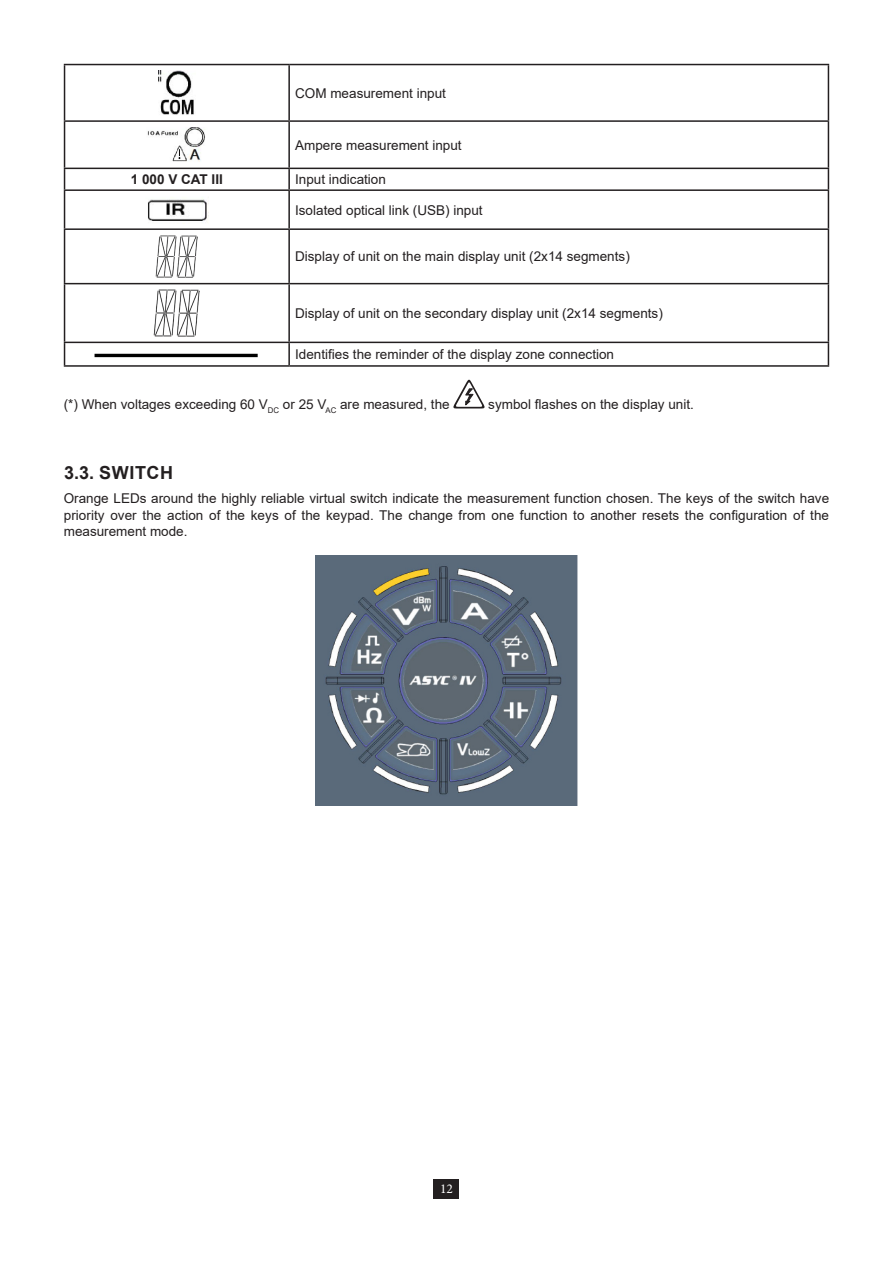
<style>
.page{position:relative;width:893px;height:1263px;background:#fff}
.page>*{position:absolute;margin:0;border:0;box-sizing:border-box;transform-origin:0 0}
.t1{font:700 18px "Arial";letter-spacing:.035em;color:#231f20}
.Texte_0{font:13.5px/16.2px "Arial";color:#231f20;text-align:justify}
.Texte_0-2{font:700 13.5px "Arial";color:#231f20}
.t2{font:13.5px "Minion Pro";color:#fff}
</style>
<div class="page">
<div style="left:434px;top:1179px;width:25px;height:19px;background:#231f20"></div>
<hr style="left:64px;top:64px;width:225px;height:1px;background:#231f20">
<hr style="left:64px;top:65px;width:1px;height:55px;background:#231f20">
<hr style="left:289px;top:64px;width:540px;height:1px;background:#231f20">
<hr style="left:288px;top:65px;width:2px;height:55px;background:#231f20">
<hr style="left:828px;top:65px;width:1px;height:55px;background:#231f20">
<hr style="left:64px;top:120px;width:225px;height:2px;background:#231f20">
<hr style="left:64px;top:122px;width:1px;height:46px;background:#231f20">
<hr style="left:289px;top:120px;width:540px;height:2px;background:#231f20">
<hr style="left:288px;top:122px;width:2px;height:46px;background:#231f20">
<hr style="left:828px;top:122px;width:1px;height:46px;background:#231f20">
<hr style="left:64px;top:168px;width:225px;height:1px;background:#231f20">
<svg style="left:64px;top:169px;width:1px;height:20px"></svg>
<hr style="left:289px;top:168px;width:540px;height:1px;background:#231f20">
<hr style="left:288px;top:169px;width:2px;height:20px;background:#231f20">
<svg style="left:828px;top:169px;width:1px;height:20px"></svg>
<hr style="left:64px;top:189px;width:225px;height:2px;background:#231f20">
<hr style="left:64px;top:191px;width:1px;height:37px;background:#231f20">
<hr style="left:289px;top:189px;width:540px;height:2px;background:#231f20">
<hr style="left:288px;top:191px;width:2px;height:37px;background:#231f20">
<hr style="left:828px;top:191px;width:1px;height:37px;background:#231f20">
<hr style="left:64px;top:228px;width:225px;height:2px;background:#231f20">
<hr style="left:64px;top:230px;width:1px;height:53px;background:#231f20">
<hr style="left:289px;top:228px;width:540px;height:2px;background:#231f20">
<hr style="left:288px;top:230px;width:2px;height:53px;background:#231f20">
<hr style="left:828px;top:230px;width:1px;height:53px;background:#231f20">
<hr style="left:64px;top:283px;width:225px;height:1px;background:#231f20">
<hr style="left:64px;top:284px;width:1px;height:58px;background:#231f20">
<hr style="left:289px;top:283px;width:540px;height:1px;background:#231f20">
<hr style="left:288px;top:284px;width:2px;height:58px;background:#231f20">
<hr style="left:828px;top:284px;width:1px;height:58px;background:#231f20">
<hr style="left:64px;top:342px;width:225px;height:1px;background:#231f20">
<svg style="left:64px;top:343px;width:1px;height:22px"></svg>
<hr style="left:289px;top:342px;width:540px;height:1px;background:#231f20">
<hr style="left:288px;top:343px;width:2px;height:22px;background:#231f20">
<svg style="left:828px;top:343px;width:1px;height:22px"></svg>
<hr style="left:64px;top:365px;width:225px;height:2px;background:#231f20">
<hr style="left:289px;top:365px;width:540px;height:2px;background:#231f20">
<img style="left:158px;top:71px;width:36px;height:44px">
<img style="left:147px;top:127px;width:58px;height:35px">
<img style="left:148px;top:198px;width:59px;height:23px">
<img style="left:156px;top:235px;width:42px;height:43px">
<img style="left:154px;top:290px;width:46px;height:46px">
<hr style="left:95px;top:354px;width:163px;height:3px;background:#000">
<svg style="left:453px;top:380px;width:31px;height:28px"></svg>
<img style="left:315px;top:555px;width:263px;height:251px">
<p class="Texte_0" style="left:295px;top:85px;width:152px">COM measurement input</p>
<p class="Texte_0" style="left:295px;top:137px;width:168px">Ampere measurement input</p>
<p class="Texte_0-2" style="left:131px;top:170px;width:94px">1 000 V CAT III</p>
<p class="Texte_0" style="left:295px;top:171px;width:92px">Input indication</p>
<p class="Texte_0" style="left:295px;top:202px;width:189px">Isolated optical link (USB) input</p>
<p class="Texte_0" style="left:295px;top:248px;width:336px">Display of unit on the main display unit (2x14 segments)</p>
<p class="Texte_0" style="left:295px;top:305px;width:369px">Display of unit on the secondary display unit (2x14 segments)</p>
<p class="Texte_0" style="left:295px;top:346px;width:320px">Identifies the reminder of the display zone connection</p>
<p class="Texte_0" style="left:64px;top:396px;width:387px">(*) When voltages exceeding 60 V<sub>DC</sub> or 25 V<sub>AC</sub> are measured, the</p>
<p class="Texte_0" style="left:488px;top:396px;width:207px">symbol flashes on the display unit.</p>
<p class="t1" style="left:64px;top:460px;width:111px">3.3. SWITCH</p>
<p class="Texte_0" style="left:64px;top:490px;width:767px">Orange LEDs around the highly reliable virtual switch indicate the measurement function chosen. The keys of the switch have priority over the action of the keys of the keypad. The change from one function to another resets the configuration of the measurement mode.</p>
<p class="t2" style="left:440px;top:1180px;width:14px">12</p>
</div>
